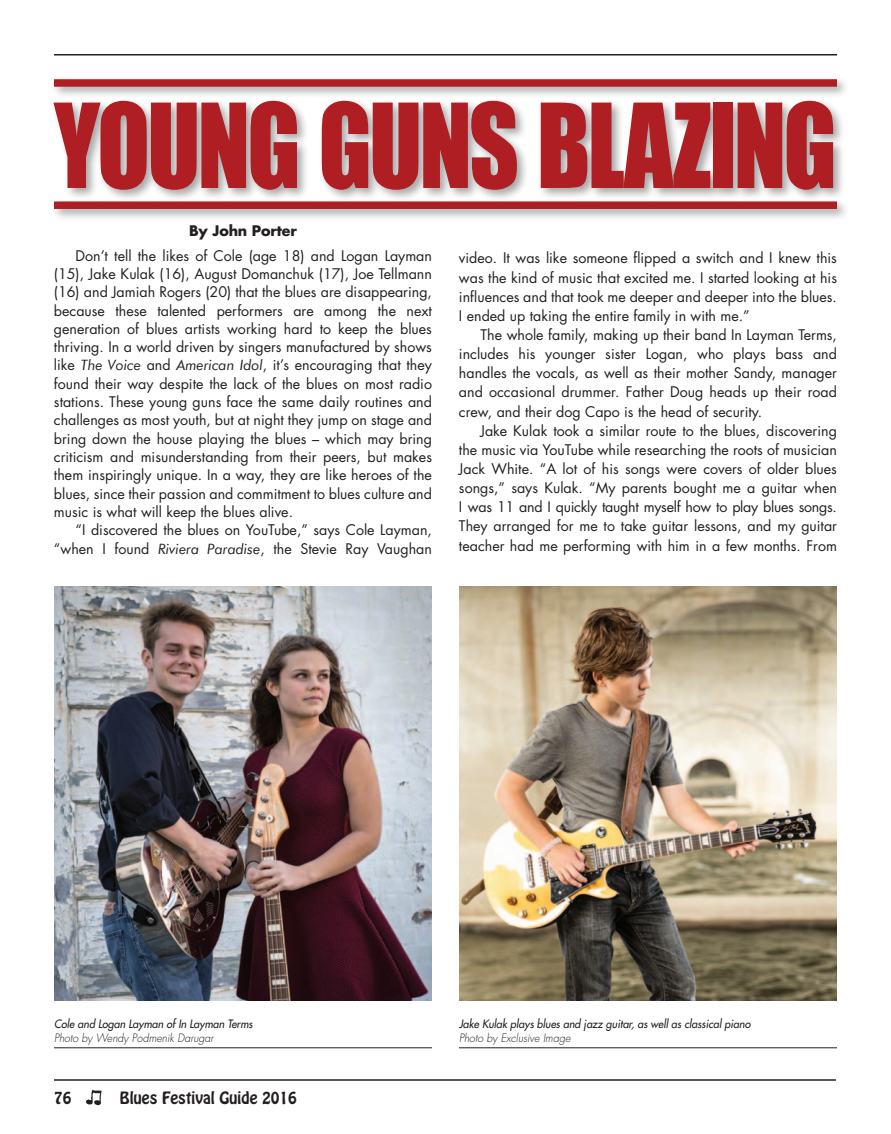
<style>
.page{position:relative;width:891px;height:1134px;background:#fff}
.page>*{position:absolute;margin:0;border:0;box-sizing:border-box;transform-origin:0 0}
.t1{font:108px "Impact";letter-spacing:-.03em;color:#af1e22;scale:.9 1}
.t2{font:15px "Hobo Std";color:#231f20}
.t3{font:14.25px/18.3px "Futura";color:#231f20;text-align:justify}
.t4{font:700 14.25px "Futura";letter-spacing:-.01em;color:#231f20}
.t5{font:italic 11.25px "Futura";color:#231f20;scale:.95 1}
.t6{font:italic 300 11.25px "Futura";color:#231f20;scale:.95 1}
.s1{font-family:"Futura BT";font-style:italic}
</style>
<div class="page">
<hr style="left:54px;top:1079px;width:782px;height:2px;background:#231f20">
<hr style="left:54px;top:54px;width:783px;height:2px;background:#231f20">
<img style="left:54px;top:586px;width:378px;height:414px">
<img style="left:459px;top:586px;width:378px;height:414px">
<hr style="left:54px;top:1047px;width:378px;height:1px;background:#231f20">
<hr style="left:459px;top:1047px;width:378px;height:1px;background:#231f20">
<div style="left:50px;top:76px;width:800px;height:146px;background:#231f20;opacity:.4"></div>
<div style="left:54px;top:79px;width:783px;height:8px;background:#af1e22"></div>
<div style="left:54px;top:201px;width:783px;height:8px;background:#af1e22"></div>
<img style="left:86px;top:1089px;width:16px;height:17px">
<h1 class="t1" style="left:54px;top:62px;width:871px">YOUNG GUNS BLAZING</h1>
<p class="t4" style="left:189px;top:221px;width:109px">By John Porter</p>
<p class="t3" style="left:54px;top:246px;width:380px;text-indent:22px">Don’t tell the likes of Cole (age 18) and Logan Layman (15), Jake Kulak (16), August Domanchuk (17), Joe Tellmann (16) and Jamiah Rogers (20) that the blues are disappearing, because these talented performers are among the next generation of blues artists working hard to keep the blues thriving. In a world driven by singers manufactured by shows like <span class="s1">The Voice</span> and <span class="s1">American Idol</span>, it’s encouraging that they found their way despite the lack of the blues on most radio stations. These young guns face the same daily routines and challenges as most youth, but at night they jump on stage and bring down the house playing the blues – which may bring criticism and misunderstanding from their peers, but makes them inspiringly unique. In a way, they are like heroes of the blues, since their passion and commitment to blues culture and music is what will keep the blues alive.</p>
<p class="t3" style="left:54px;top:521px;width:380px;text-align:right">“I discovered the blues on YouTube,” says Cole Layman, “when I found <span class="s1">Riviera Paradise</span>, the Stevie Ray Vaughan</p>
<p class="t3" style="left:459px;top:248px;width:380px;line-height:19.2px">video. It was like someone flipped a switch and I knew this was the kind of music that excited me. I started looking at his influences and that took me deeper and deeper into the blues.<br>I ended up taking the entire family in with me.”</p>
<p class="t3" style="left:459px;top:325px;width:380px;line-height:19.2px;text-indent:22px">The whole family, making up their band In Layman Terms, includes his younger sister Logan, who plays bass and handles the vocals, as well as their mother Sandy, manager and occasional drummer. Father Doug heads up their road crew, and their dog Capo is the head of security.</p>
<p class="t3" style="left:459px;top:421px;width:380px;line-height:19.2px;text-indent:22px">Jake Kulak took a similar route to the blues, discovering the music via YouTube while researching the roots of musician Jack White. “A lot of his songs were covers of older blues songs,” says Kulak. “My parents bought me a guitar when I was 11 and I quickly taught myself how to play blues songs.<br>They arranged for me to take guitar lessons, and my guitar teacher had me performing with him in a few months. From</p>
<p class="t5" style="left:54px;top:1017px;width:211px">Cole and Logan Layman of In Layman Terms</p>
<p class="t6" style="left:54px;top:1031px;width:169px">Photo by Wendy Podmenik Darugar</p>
<p class="t2" style="left:54px;top:1087px;width:19px">76</p>
<p class="t2" style="left:120px;top:1087px;width:179px">Blues Festival Guide 2016</p>
<p class="t5" style="left:459px;top:1017px;width:308px">Jake Kulak plays blues and jazz guitar, as well as classical piano</p>
<p class="t6" style="left:459px;top:1031px;width:119px">Photo by Exclusive Image</p>
</div>
